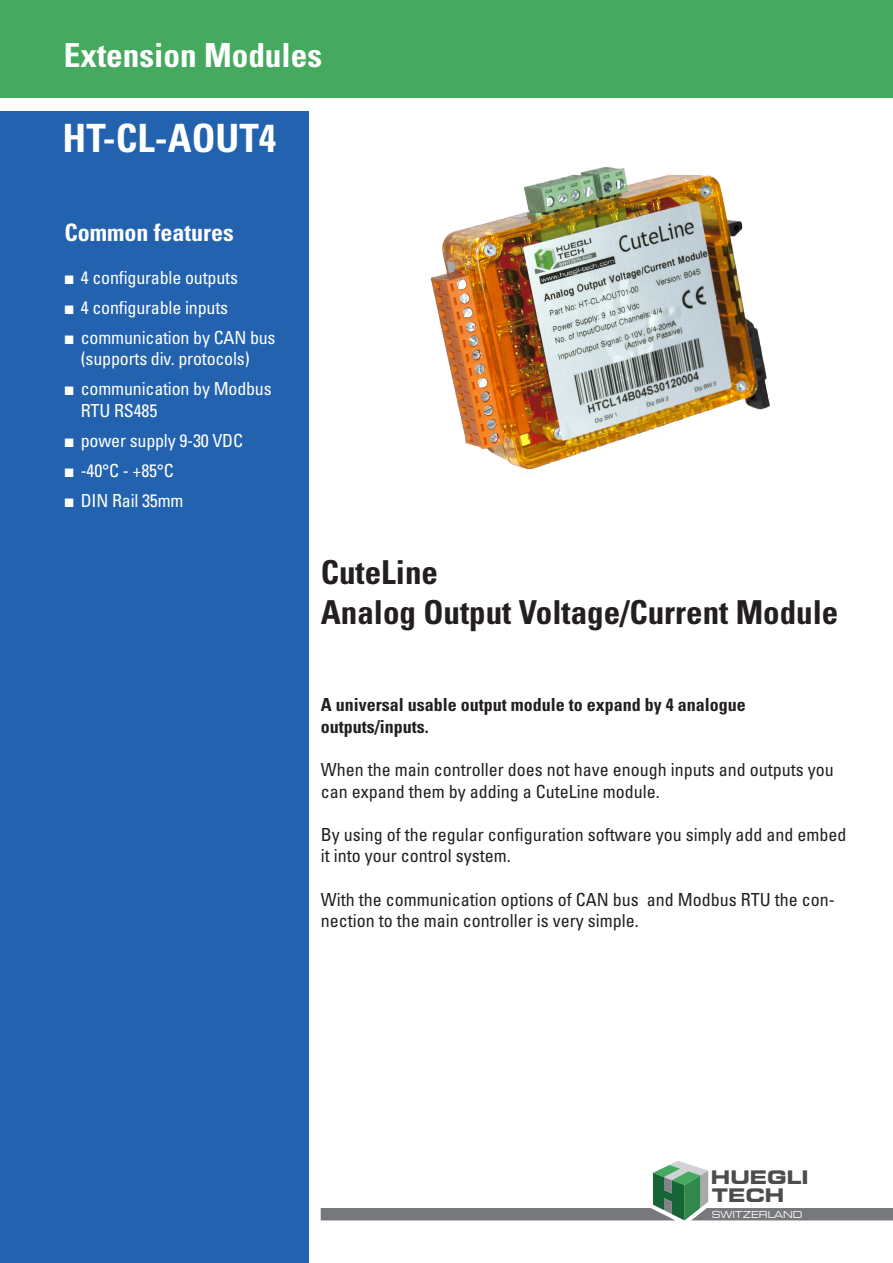
<style>
.page{position:relative;width:893px;height:1263px;background:#fff}
.page>*{position:absolute;margin:0;border:0;box-sizing:border-box;transform-origin:0 0}
.t1{font:700 condensed 39px "Univers LT Std";color:#fff}
.t2{font:700 condensed 33.15px "Univers LT Std";color:#fff}
.t3{font:700 condensed 33px "Univers LT Std";color:#231f20}
.t4{font:700 condensed 24px "Univers LT Std";color:#fff}
.t5{font:700 expanded 18.45px/17.9px "Square 721 BT";color:#4b4c4d}
.t6{font:condensed 18px/21.6px "Univers LT Std";color:#231f20}
.t7{font:condensed 18px/21.6px "Univers LT Std";letter-spacing:-.01em;color:#fff;text-align:center}
.t8{font:700 condensed 18px "Univers LT Std";color:#231f20}
.t9{font:expanded 9.45px "Square 721 BT";color:#fff;scale:.96 1}
.s1{font-family:"Franklin Gothic";font-stretch:normal}
</style>
<div class="page">
<div style="left:0;top:0;width:893px;height:98px;background:#45aa5f"></div>
<div style="left:0;top:111px;width:309px;height:1152px;background:#2362af"></div>
<svg style="left:321px;top:1161px;width:572px;height:59px"></svg>
<img style="left:430px;top:167px;width:340px;height:306px">
<p class="t2" style="left:64px;top:34px;width:260px">Extension Modules</p>
<p class="t1" style="left:63px;top:114px;width:215px">HT-CL-AOUT4</p>
<p class="t4" style="left:65px;top:217px;width:171px">Common features</p>
<p class="t7" style="left:64px;top:266px;width:176px"><span class="s1">■</span> 4 configurable outputs</p>
<p class="t7" style="left:64px;top:296px;width:166px"><span class="s1">■</span> 4 configurable inputs</p>
<p class="t7" style="left:64px;top:326px;width:213px"><span class="s1">■</span> communication by CAN bus (supports div. protocols)</p>
<p class="t7" style="left:81px;top:378px;width:192px;text-align:left;text-indent:-17px"><span class="s1">■</span> communication by Modbus<br>RTU RS485</p>
<p class="t7" style="left:64px;top:429px;width:181px"><span class="s1">■</span> power supply 9-30 VDC</p>
<p class="t7" style="left:64px;top:459px;width:112px"><span class="s1">■</span> -40°C - +85°C</p>
<p class="t7" style="left:64px;top:489px;width:121px"><span class="s1">■</span> DIN Rail 35mm</p>
<p class="t3" style="left:321px;top:552px;width:119px">CuteLine</p>
<p class="t3" style="left:321px;top:592px;width:519px">Analog Output Voltage/Current Module</p>
<p class="t8" style="left:321px;top:694px;width:426px">A universal usable output module to expand by 4 analogue</p>
<p class="t8" style="left:321px;top:715px;width:110px">outputs/inputs.</p>
<p class="t6" style="left:321px;top:759px;width:514px">When the main controller does not have enough inputs and outputs you can expand them by adding a CuteLine module.</p>
<p class="t6" style="left:321px;top:823px;width:527px">By using of the regular configuration software you simply add and embed it into your control system.</p>
<p class="t6" style="left:321px;top:888px;width:515px">With the communication options of CAN bus and Modbus RTU the con&shy;nection to the main controller is very simple.</p>
<p class="t5" style="left:711px;top:1168px;width:99px">HUEGLI<br>TECH</p>
<p class="t9" style="left:712px;top:1208px;width:96px">SWITZERLAND</p>
</div>
